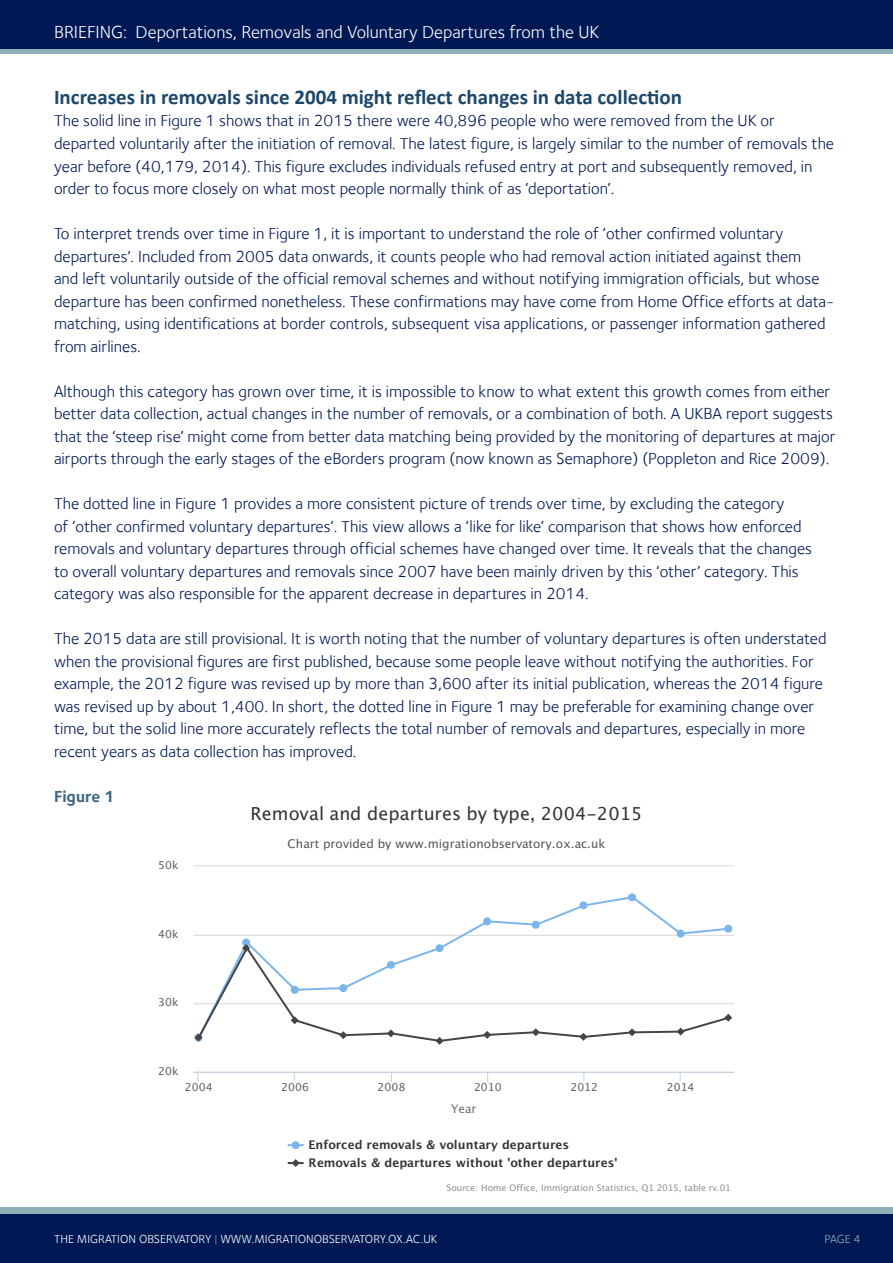
<style>
.page{position:relative;width:893px;height:1263px;background:#fff}
.page>*{position:absolute;margin:0;border:0;box-sizing:border-box;transform-origin:0 0}
.t1{font:700 21px "Calibri";color:#1c476b}
.t2{font:18px "Foundry Sterling";color:#fff}
.t3{font:17.85px "Lucida Grande";letter-spacing:.005em;color:#333}
.Body{font:16.5px/22.5px "Foundry Sterling";color:#001954}
.t4{font:700 16.5px "Foundry Sterling";color:#40687e}
.t5{font:12px "Foundry Sterling";color:#fff}
.t6{font:12px "Foundry Sterling";color:#90aeb8}
.t7{font:700 11.85px/17.9px "Lucida Grande";letter-spacing:.005em;color:#333}
.t8{font:11.85px "Lucida Grande";letter-spacing:.005em;color:#555}
.t9{font:11.85px "Lucida Grande";color:#707070}
.t10{font:10.95px "Lucida Grande";letter-spacing:.005em;color:#606060}
.t11{font:9px "Lucida Grande";letter-spacing:-.01em;color:#909090}
.s1{color:#5c9baf}
</style>
<div class="page">
<div style="left:0;top:1213px;width:893px;height:50px;background:#001954"></div>
<div style="left:0;top:0;width:893px;height:50px;background:#001954"></div>
<hr style="left:0;top:50px;width:893px;height:4px;background:#90aeb8">
<div style="left:0;top:1207px;width:893px;height:6px;background:#90aeb8"></div>
<hr style="left:193px;top:1003px;width:541px;height:1px;background:#d8d8d8">
<hr style="left:193px;top:935px;width:541px;height:1px;background:#d8d8d8">
<hr style="left:193px;top:865px;width:541px;height:1px;background:#d8d8d8">
<hr style="left:193px;top:1072px;width:541px;height:1px;background:#c0d0e0">
<svg style="left:445px;top:897px;width:285px;height:47px"></svg>
<svg style="left:723px;top:925px;width:10px;height:8px"></svg>
<svg style="left:675px;top:930px;width:11px;height:7px"></svg>
<svg style="left:627px;top:893px;width:10px;height:8px"></svg>
<svg style="left:578px;top:901px;width:11px;height:8px"></svg>
<svg style="left:530px;top:921px;width:11px;height:8px"></svg>
<svg style="left:482px;top:917px;width:10px;height:8px"></svg>
<svg style="left:196px;top:944px;width:535px;height:98px"></svg>
<svg style="left:724px;top:1014px;width:8px;height:8px"></svg>
<svg style="left:677px;top:1028px;width:8px;height:7px"></svg>
<svg style="left:628px;top:1028px;width:8px;height:8px"></svg>
<svg style="left:579px;top:1033px;width:8px;height:8px"></svg>
<svg style="left:532px;top:1028px;width:8px;height:8px"></svg>
<svg style="left:483px;top:1031px;width:8px;height:8px"></svg>
<svg style="left:436px;top:1037px;width:7px;height:8px"></svg>
<svg style="left:387px;top:1029px;width:8px;height:8px"></svg>
<svg style="left:339px;top:1031px;width:8px;height:8px"></svg>
<svg style="left:291px;top:1016px;width:8px;height:8px"></svg>
<svg style="left:241px;top:938px;width:10px;height:14px"></svg>
<svg style="left:194px;top:1034px;width:10px;height:7px"></svg>
<svg style="left:288px;top:1141px;width:16px;height:8px"></svg>
<svg style="left:288px;top:1159px;width:16px;height:8px"></svg>
<p class="t2" style="left:54px;top:21px;width:547px">BRIEFING: Deportations, Removals and Voluntary Departures from the UK</p>
<h1 class="t1" style="left:54px;top:84px;width:630px">Increases in removals since 2004 might reflect changes in data collection</h1>
<p class="Body" style="left:54px;top:110px;width:782px">The solid line in Figure 1 shows that in 2015 there were 40,896 people who were removed from the UK or departed voluntarily after the initiation of removal. The latest figure, is largely similar to the number of removals the year before (40,179, 2014). This figure excludes individuals refused entry at port and subsequently removed, in order to focus more closely on what most people normally think of as ‘deportation’.</p>
<p class="Body" style="left:54px;top:222px;width:782px">To interpret trends over time in Figure 1, it is important to understand the role of ‘other confirmed voluntary departures’. Included from 2005 data onwards, it counts people who had removal action initiated against them<br>and left voluntarily outside of the official removal schemes and without notifying immigration officials, but whose departure has been confirmed nonetheless. These confirmations may have come from Home Office efforts at data&shy;matching, using identifications at border controls, subsequent visa applications, or passenger information gathered from airlines.</p>
<p class="Body" style="left:54px;top:380px;width:783px">Although this category has grown over time, it is impossible to know to what extent this growth comes from either better data collection, actual changes in the number of removals, or a combination of both. A UKBA report suggests that the ‘steep rise’ might come from better data matching being provided by the monitoring of departures at major airports through the early stages of the eBorders program (now known as Semaphore) (Poppleton and Rice 2009).</p>
<p class="Body" style="left:54px;top:492px;width:760px">The dotted line in Figure 1 provides a more consistent picture of trends over time, by excluding the category<br>of ‘other confirmed voluntary departures’. This view allows a ‘like for like’ comparison that shows how enforced removals and voluntary departures through official schemes have changed over time. It reveals that the changes to overall voluntary departures and removals since 2007 have been mainly driven by this ‘other’ category. This category was also responsible for the apparent decrease in departures in 2014.</p>
<p class="Body" style="left:54px;top:627px;width:774px">The 2015 data are still provisional. It is worth noting that the number of voluntary departures is often understated when the provisional figures are first published, because some people leave without notifying the authorities. For example, the 2012 figure was revised up by more than 3,600 after its initial publication, whereas the 2014 figure was revised up by about 1,400. In short, the dotted line in Figure 1 may be preferable for examining change over time, but the solid line more accurately reflects the total number of removals and departures, especially in more recent years as data collection has improved.</p>
<h2 class="t4" style="left:54px;top:786px;width:62px">Figure 1</h2>
<p class="t3" style="left:251px;top:806px;width:393px">Removal and departures by type, 2004-2015</p>
<p class="t8" style="left:287px;top:838px;width:320px">Chart provided by www.migrationobservatory.ox.ac.uk</p>
<p class="t10" style="left:158px;top:861px;width:22px">50k</p>
<p class="t10" style="left:158px;top:929px;width:22px">40k</p>
<p class="t10" style="left:158px;top:998px;width:22px">30k</p>
<p class="t10" style="left:158px;top:1066px;width:22px">20k</p>
<p class="t10" style="left:185px;top:1082px;width:29px">2004</p>
<p class="t10" style="left:281px;top:1082px;width:29px">2006</p>
<p class="t10" style="left:378px;top:1082px;width:29px">2008</p>
<p class="t10" style="left:474px;top:1082px;width:29px">2010</p>
<p class="t10" style="left:570px;top:1082px;width:29px">2012</p>
<p class="t10" style="left:667px;top:1082px;width:29px">2014</p>
<p class="t9" style="left:451px;top:1104px;width:27px">Year</p>
<p class="t7" style="left:309px;top:1137px;width:310px">Enforced removals &amp; voluntary departures<br>Removals &amp; departures without 'other departures'</p>
<p class="t11" style="left:446px;top:1184px;width:286px">Source: Home Office, Immigration Statistics, Q1 2015, table rv.01</p>
<p class="t5" style="left:54px;top:1232px;width:385px">THE MIGRATION OBSERVATORY <span class="s1">|</span> WWW.MIGRATIONOBSERVATORY.OX.AC.UK</p>
<p class="t6" style="left:824px;top:1232px;width:38px">PAGE 4</p>
</div>
